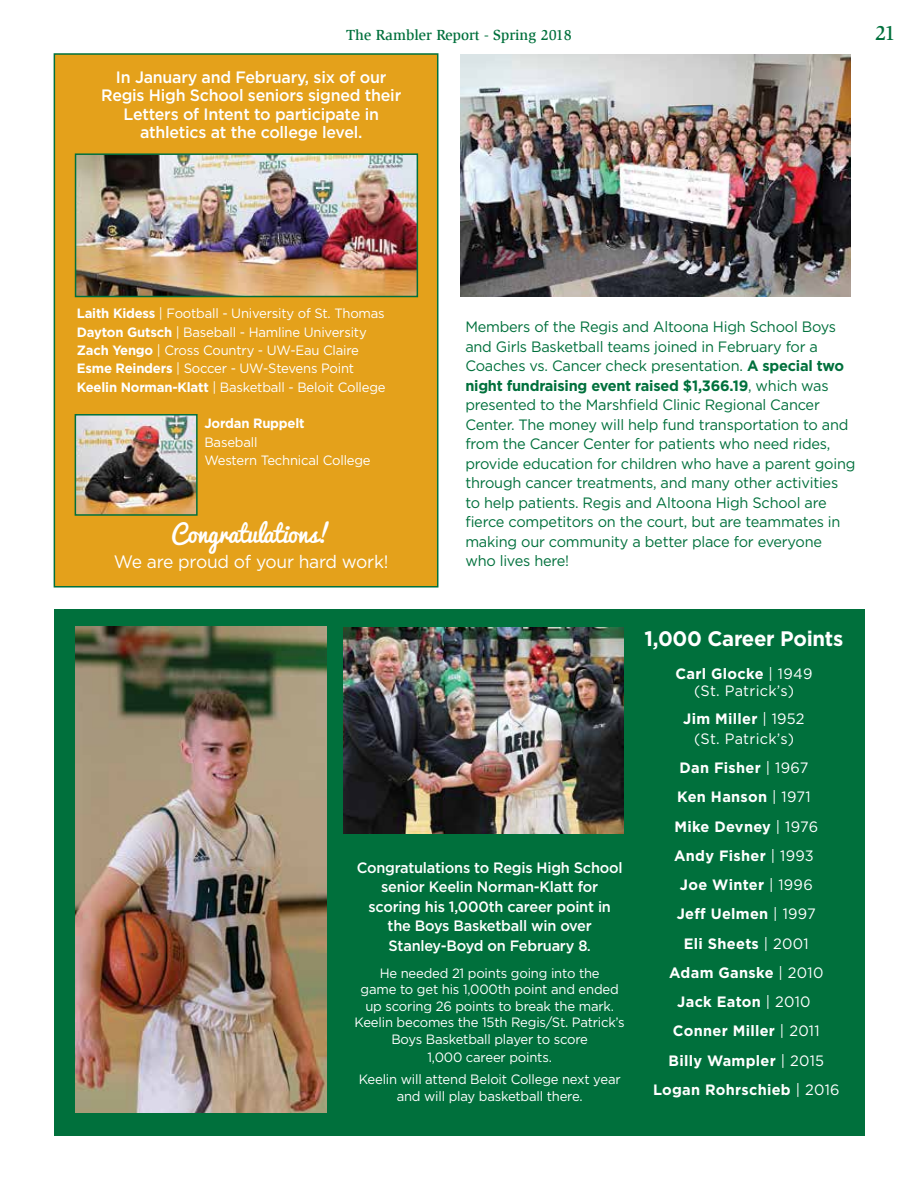
<style>
.page{position:relative;width:918px;height:1188px;background:#fff}
.page>*{position:absolute;margin:0;border:0;box-sizing:border-box;transform-origin:0 0}
.t1{font:24px "Pacifico";letter-spacing:-.015em;color:#fff}
.t2{font:700 21px "Gotham";letter-spacing:-.015em;color:#fff}
.t3{font:500 21px "Slimbach LT";color:#00703c}
.t4{font:18px "Gotham";letter-spacing:-.015em;color:#fff}
.t5{font:500 16.5px/18.5px "Gotham";letter-spacing:-.015em;color:#fff;text-align:center}
.t6{font:15px/19.5px "Gotham";letter-spacing:-.015em;color:#00703c}
.t7{font:700 15px/29.2px "Gotham";letter-spacing:.02em;color:#fff;text-align:center}
.t8{font:500 15px/19.5px "Gotham";letter-spacing:-.015em;color:#fff;text-align:center}
.t9{font:15px/16.5px "Gotham";letter-spacing:.02em;color:#fff;text-align:center}
.t10{font:500 15px "Slimbach LT";color:#00703c}
.t11{font:13.5px/18.3px "Gotham";letter-spacing:-.015em;color:#fff}
.t12{font:700 13.5px "Gotham";letter-spacing:-.015em;color:#fff}
.s1{font-weight:700}
.s2{font-size:13.5px}
.s3{font-weight:400}
</style>
<div class="page">
<div style="left:54px;top:53px;width:384px;height:535px;background:#e4a11b;border:2px solid #00703c"></div>
<div style="left:54px;top:609px;width:810px;height:527px;background:#00703c"></div>
<img style="left:78px;top:156px;width:337px;height:138px">
<div style="left:75px;top:153px;width:343px;height:144px;border:2px solid #00703c"></div>
<img style="left:76px;top:627px;width:251px;height:486px">
<img style="left:461px;top:54px;width:390px;height:243px">
<img style="left:343px;top:627px;width:281px;height:206px">
<img style="left:78px;top:417px;width:117px;height:96px">
<div style="left:75px;top:414px;width:123px;height:102px;border:2px solid #00703c"></div>
<p class="t10" style="left:346px;top:26px;width:227px">The Rambler Report - Spring 2018</p>
<h2 class="t3" style="left:875px;top:20px;width:22px">21</h2>
<p class="t5" style="left:101px;top:67px;width:302px">In January and February, six of our Regis High School seniors signed their Letters of Intent to participate in athletics at the college level.</p>
<p class="t11" style="left:77px;top:304px;width:310px"><span class="s1">Laith Kidess</span> | Football - University of St. Thomas <span class="s1">Dayton Gutsch</span> | Baseball - Hamline University <span class="s1">Zach Yengo</span> | Cross Country - UW-Eau Claire <span class="s1">Esme Reinders</span> | Soccer - UW-Stevens Point <span class="s1">Keelin Norman-Klatt</span> | Basketball - Beloit College</p>
<p class="t12" style="left:204px;top:416px;width:102px">Jordan Ruppelt</p>
<p class="t11" style="left:204px;top:432px;width:168px">Baseball<br>Western Technical College</p>
<h1 class="t1" style="left:171px;top:512px;width:162px">Congratulations!</h1>
<p class="t4" style="left:114px;top:552px;width:276px">We are proud of your hard work!</p>
<p class="t6" style="left:465px;top:317px;width:392px">Members of the Regis and Altoona High School Boys and Girls Basketball teams joined in February for a Coaches vs. Cancer check presentation. <span class="s1">A special two night fundraising event raised $1,366.19</span>, which was presented to the Marshfield Clinic Regional Cancer Center. The money will help fund transportation to and from the Cancer Center for patients who need rides, provide education for children who have a parent going through cancer treatments, and many other activities to help patients. Regis and Altoona High School are fierce competitors on the court, but are teammates in making our community a better place for everyone who lives here!</p>
<p class="t8" style="left:357px;top:857px;width:268px">Congratulations to Regis High School senior Keelin Norman-Klatt for scoring his 1,000th career point in the Boys Basketball win over<br>Stanley-Boyd on February 8<span class="s2">.</span></p>
<p class="t11" style="left:355px;top:965px;width:272px;line-height:16.5px;text-align:center">He needed 21 points going into the<br>game to get his 1,000th point and ended up scoring 26 points to break the mark.<br>Keelin becomes the 15th Regis/St. Patrick’s Boys Basketball player to score</p>
<p class="t11" style="left:359px;top:1045px;width:263px;line-height:22.5px;text-align:center">1,000 career points.<br>Keelin will attend Beloit College next year</p>
<p class="t11" style="left:397px;top:1087px;width:188px">and will play basketball there.</p>
<h2 class="t2" style="left:645px;top:627px;width:200px">1,000 Career Points</h2>
<p class="t9" style="left:676px;top:666px;width:138px"><span class="s1">Carl Glocke</span> | 1949 (St. Patrick’s)</p>
<p class="t9" style="left:683px;top:709px;width:123px;line-height:19.5px"><span class="s1">Jim Miller</span> | 1952 (St. Patrick’s)</p>
<p class="t7" style="left:653px;top:753px;width:188px">Dan Fisher <span class="s3">| 1967<br></span>Ken Hanson <span class="s3">| 1971<br></span>Mike Devney <span class="s3">| 1976<br></span>Andy Fisher <span class="s3">| 1993<br></span>Joe Winter <span class="s3">| 1996<br></span>Jeff Uelmen <span class="s3">| 1997<br></span>Eli Sheets <span class="s3">| 2001<br></span>Adam Ganske <span class="s3">| 2010<br></span>Jack Eaton <span class="s3">| 2010<br></span>Conner Miller <span class="s3">| 2011<br></span>Billy Wampler <span class="s3">| 2015<br></span>Logan Rohrschieb <span class="s3">| 2016</span></p>
</div>
